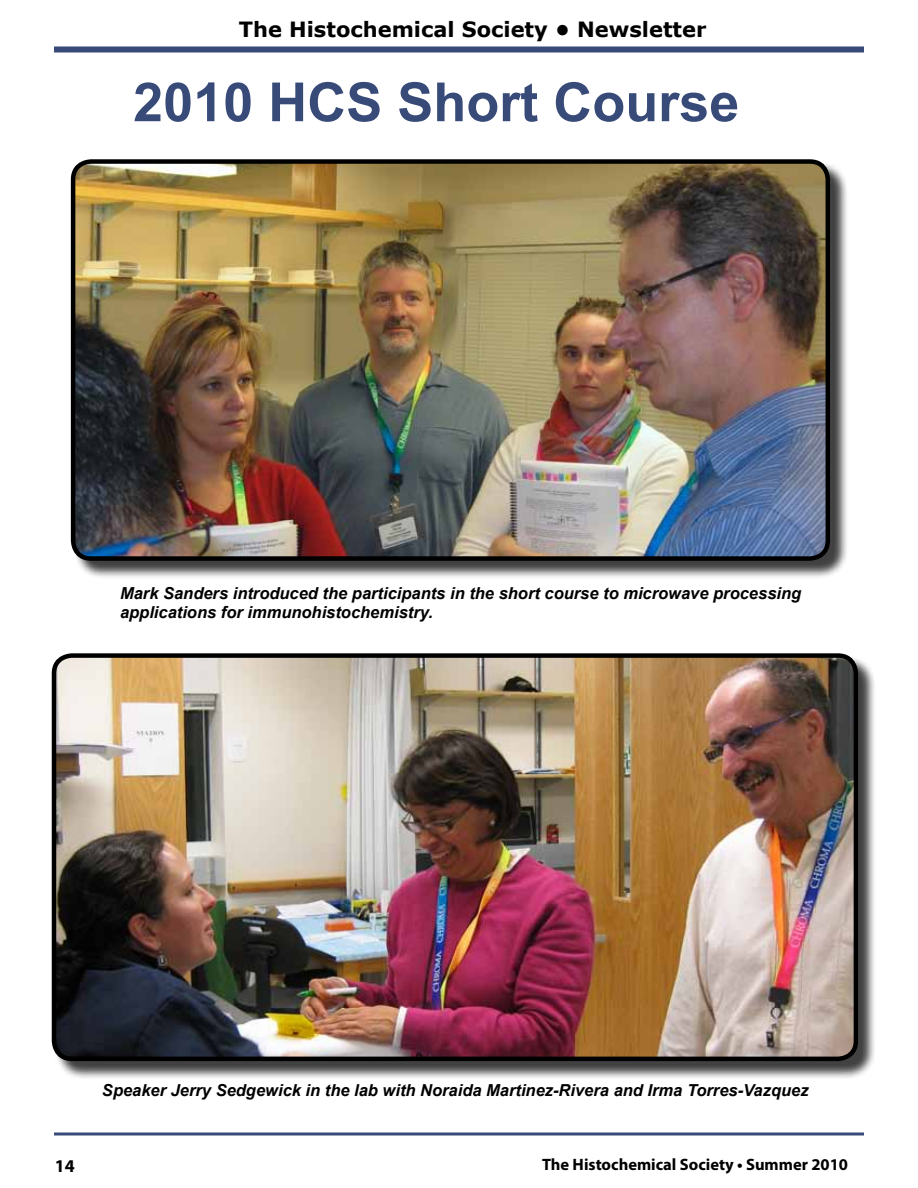
<style>
.page{position:relative;width:918px;height:1188px;background:#fff}
.page>*{position:absolute;margin:0;border:0;box-sizing:border-box;transform-origin:0 0}
.t1{font:700 54px "Arial";color:#384b78}
.t2{font:700 21px "Verdana";color:#000}
.t3{font:700 18px "Myriad Pro";color:#000}
.t4{font:italic 700 16.5px/19.8px "Arial";color:#000}
.t5{font:700 16.5px "Myriad Pro";color:#000}
</style>
<div class="page">
<div style="left:54px;top:46px;width:810px;height:6px;background:#384b78"></div>
<svg style="left:54px;top:1132px;width:810px;height:4px;background:#697799"></svg>
<div style="left:54px;top:656px;width:823px;height:424px;background:#000;opacity:.75"></div>
<img style="left:54px;top:656px;width:802px;height:403px">
<div style="left:52px;top:653px;width:806px;height:408px;border:4px solid #000;border-radius:18px"></div>
<div style="left:73px;top:162px;width:776px;height:417px;background:#000;opacity:.75"></div>
<img style="left:73px;top:162px;width:755px;height:397px">
<div style="left:71px;top:159px;width:759px;height:402px;border:4px solid #000;border-radius:18px"></div>
<p class="t2" style="left:239px;top:16px;width:469px">The Histochemical Society • Newsletter</p>
<h1 class="t1" style="left:133px;top:67px;width:608px">2010 HCS Short Course</h1>
<p class="t4" style="left:120px;top:583px;width:683px">Mark Sanders introduced the participants in the short course to microwave processing applications for immunohistochemistry.</p>
<p class="t3" style="left:55px;top:1154px;width:21px">14</p>
<p class="t4" style="left:102px;top:1081px;width:708px">Speaker Jerry Sedgewick in the lab with Noraida Martinez-Rivera and Irma Torres-Vazquez</p>
<p class="t5" style="left:542px;top:1153px;width:307px">The Histochemical Society • Summer 2010</p>
</div>
